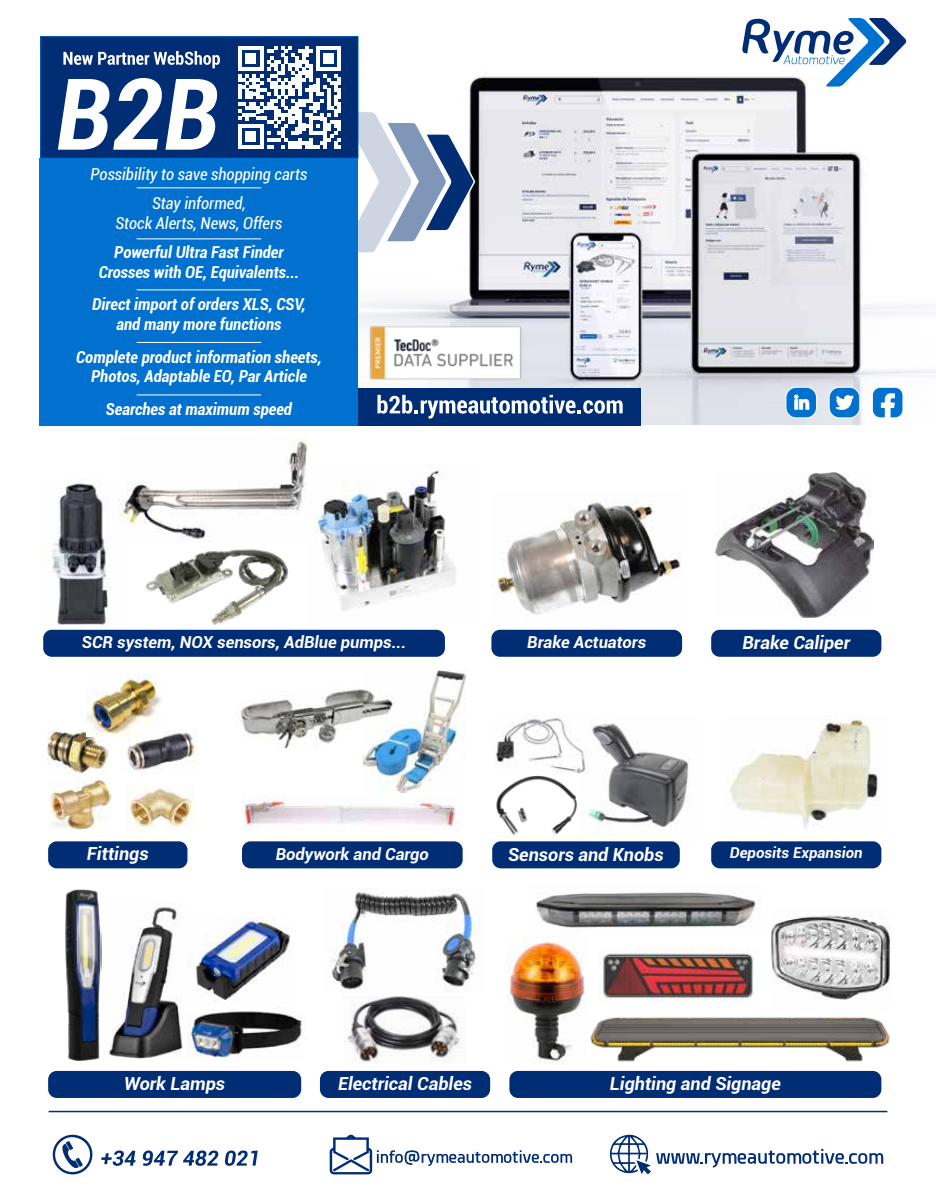
<style>
.page{position:relative;width:936px;height:1191px;background:#fff}
.page>*{position:absolute;margin:0;border:0;box-sizing:border-box;transform-origin:0 0}
.t1{font:italic 700 18px "Roboto";color:#fff}
.t2{font:italic 700 condensed 16.5px/19.8px "Roboto";color:#fff;text-align:center}
.t3{font:italic condensed 16.5px/29.4px "Roboto";color:#fff;text-align:center}
.t4{font:italic 700 16.5px "Roboto";color:#fff}
.t5{font:italic 700 15px "Roboto";color:#fff}
</style>
<div class="page">
<img style="left:358px;top:40px;width:577px;height:386px">
<svg style="left:742px;top:18px;width:164px;height:69px"></svg>
<hr style="left:49px;top:1110px;width:838px;height:2px;background:#002d74">
<svg style="left:329px;top:1134px;width:243px;height:40px"></svg>
<svg style="left:609px;top:1134px;width:274px;height:41px"></svg>
<svg style="left:101px;top:1150px;width:34px;height:15px"></svg>
<svg style="left:143px;top:1150px;width:75px;height:15px"></svg>
<svg style="left:225px;top:1150px;width:33px;height:15px"></svg>
<svg style="left:53px;top:1134px;width:39px;height:40px"></svg>
<img style="left:491px;top:501px;width:190px;height:114px">
<img style="left:727px;top:715px;width:152px;height:114px">
<img style="left:715px;top:472px;width:158px;height:146px">
<img style="left:48px;top:731px;width:60px;height:42px">
<img style="left:51px;top:779px;width:60px;height:50px">
<div style="left:43px;top:630px;width:402px;height:27px;background:#002d74;border-radius:9px"></div>
<div style="left:711px;top:841px;width:170px;height:27px;background:#002d74;border-radius:9px"></div>
<div style="left:491px;top:630px;width:191px;height:27px;background:#002d74;border-radius:9px"></div>
<div style="left:711px;top:630px;width:170px;height:27px;background:#002d74;border-radius:9px"></div>
<div style="left:48px;top:841px;width:139px;height:27px;background:#002d74;border-radius:9px"></div>
<div style="left:48px;top:1071px;width:253px;height:27px;background:#002d74;border-radius:9px"></div>
<div style="left:509px;top:1071px;width:372px;height:27px;background:#002d74;border-radius:9px"></div>
<div style="left:242px;top:841px;width:220px;height:27px;background:#002d74;border-radius:9px"></div>
<img style="left:108px;top:907px;width:75px;height:152px">
<img style="left:65px;top:889px;width:37px;height:171px">
<img style="left:243px;top:796px;width:216px;height:34px">
<img style="left:146px;top:549px;width:142px;height:76px">
<img style="left:187px;top:1011px;width:117px;height:47px">
<img style="left:598px;top:948px;width:157px;height:52px">
<img style="left:536px;top:892px;width:225px;height:36px">
<img style="left:191px;top:916px;width:101px;height:86px">
<img style="left:126px;top:786px;width:68px;height:43px">
<img style="left:506px;top:936px;width:80px;height:129px">
<img style="left:584px;top:1006px;width:306px;height:59px">
<img style="left:771px;top:915px;width:120px;height:97px">
<img style="left:52px;top:479px;width:57px;height:146px">
<img style="left:118px;top:438px;width:190px;height:102px">
<img style="left:121px;top:729px;width:76px;height:43px">
<img style="left:587px;top:723px;width:102px;height:120px">
<div style="left:492px;top:841px;width:187px;height:27px;background:#002d74;border-radius:9px"></div>
<img style="left:496px;top:715px;width:93px;height:65px">
<img style="left:496px;top:775px;width:82px;height:61px">
<img style="left:364px;top:670px;width:102px;height:122px">
<img style="left:236px;top:687px;width:158px;height:63px">
<img style="left:87px;top:674px;width:76px;height:62px">
<img style="left:307px;top:463px;width:149px;height:148px">
<div style="left:320px;top:1071px;width:170px;height:27px;background:#002d74;border-radius:9px"></div>
<img style="left:330px;top:889px;width:148px;height:101px">
<img style="left:346px;top:996px;width:114px;height:67px">
<div style="left:331px;top:388px;width:309px;height:38px;background:#002d74"></div>
<svg style="left:377px;top:395px;width:245px;height:23px"></svg>
<div style="left:40px;top:159px;width:318px;height:267px;background:#0071ce"></div>
<hr style="left:137px;top:289px;width:124px;height:1px;background:#fff">
<hr style="left:137px;top:342px;width:124px;height:1px;background:#fff">
<hr style="left:137px;top:394px;width:124px;height:1px;background:#fff">
<div style="left:829px;top:387px;width:30px;height:31px;background:#0071ce;border-radius:10px"></div>
<div style="left:828px;top:387px;width:32px;height:31px;border:1px solid #fff;border-radius:10px"></div>
<svg style="left:835px;top:389px;width:19px;height:21px"></svg>
<svg style="left:871px;top:386px;width:32px;height:32px"></svg>
<div style="left:785px;top:387px;width:31px;height:31px;background:#0071ce;border-radius:10px"></div>
<div style="left:785px;top:387px;width:31px;height:31px;border:1px solid #fff;border-radius:10px"></div>
<svg style="left:794px;top:394px;width:15px;height:16px"></svg>
<img style="left:366px;top:322px;width:158px;height:61px">
<svg style="left:40px;top:36px;width:435px;height:218px"></svg>
<p class="t3" style="left:91px;top:159px;width:218px">Possibility to save shopping carts<br>Stay informed,</p>
<p class="t3" style="left:115px;top:208px;width:169px">Stock Alerts, News, Offers</p>
<p class="t2" style="left:99px;top:242px;width:202px">Powerful Ultra Fast Finder<br>Crosses with OE, Equivalents...</p>
<p class="t2" style="left:92px;top:294px;width:215px">Direct import of orders XLS, CSV, and many more functions</p>
<p class="t2" style="left:76px;top:346px;width:247px">Complete product information sheets,<br>Photos, Adaptable EO, Par Article</p>
<p class="t2" style="left:106px;top:399px;width:188px">Searches at maximum speed</p>
<p class="t4" style="left:82px;top:630px;width:325px">SCR system, NOX sensors, AdBlue pumps...</p>
<p class="t4" style="left:527px;top:630px;width:120px">Brake Actuators</p>
<p class="t1" style="left:742px;top:630px;width:109px">Brake Caliper</p>
<p class="t1" style="left:87px;top:841px;width:63px">Fittings</p>
<p class="t4" style="left:276px;top:842px;width:155px">Bodywork and Cargo</p>
<p class="t1" style="left:508px;top:841px;width:157px">Sensors and Knobs</p>
<p class="t5" style="left:729px;top:842px;width:134px">Deposits Expansion</p>
<p class="t1" style="left:124px;top:1071px;width:102px">Work Lamps</p>
<p class="t1" style="left:610px;top:1071px;width:172px">Lighting and Signage</p>
<p class="t1" style="left:338px;top:1071px;width:135px">Electrical Cables</p>
</div>
